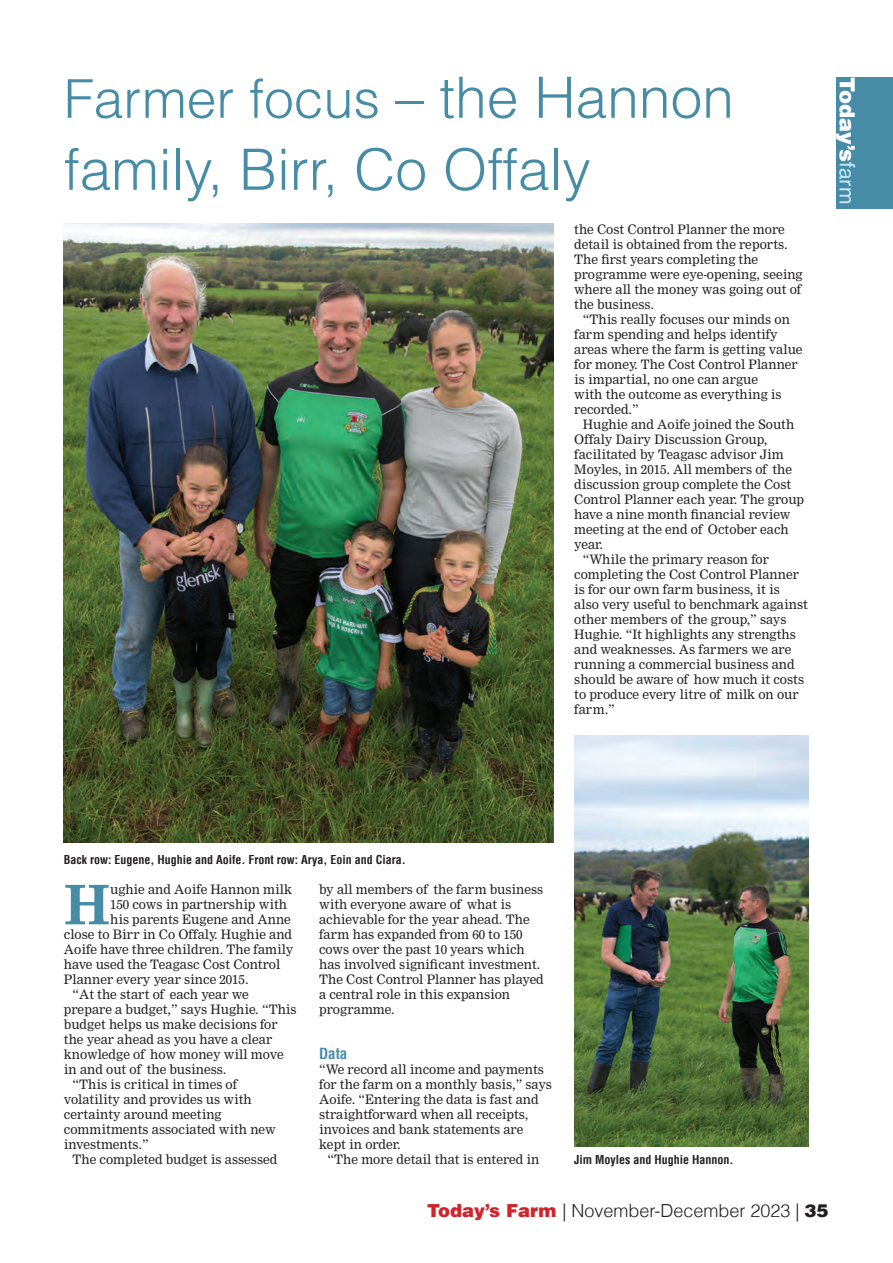
<style>
.page{position:relative;width:893px;height:1263px;background:#fff}
.page>*{position:absolute;margin:0;border:0;box-sizing:border-box;transform-origin:0 0}
.t1{font:300 57px "Helvetica LT";color:#468ca6}
.t2{font:300 53.55px "Helvetica LT";color:#468ca6}
.t3{font:700 53.4px "Nimrod";color:#468ca6}
.t4{font:900 21px "Helvetica LT";color:#fff}
.t5{font:300 18px "Helvetica LT";color:#231f20}
.t6{font:700 condensed 15px "Helvetica LT";color:#468ca6}
.t7{font:12.75px/15px "Nimrod";color:#231f20}
.t8{font:700 condensed 12px "Helvetica LT";color:#231f20}
.s1{font-size:57px}
.s2{font-weight:400;color:#c6eafa}
.s3{font-weight:900;color:#d1232a}
.s4{font-weight:900}
</style>
<div class="page">
<div style="left:836px;top:77px;width:57px;height:131px;background:#468ca6"></div>
<img style="left:64px;top:224px;width:489px;height:618px">
<img style="left:574px;top:736px;width:234px;height:411px">
<h1 class="t2" style="left:64px;top:65px;width:672px">Farmer focus <span class="s1">– the Hannon</span></h1>
<h1 class="t1" style="left:64px;top:134px;width:528px">family, Birr, Co Offaly</h1>
<p class="t7" style="left:574px;top:222px;width:230px">the Cost Control Planner the more detail is obtained from the reports.<br>The first years completing the programme were eye-opening, seeing where all the money was going out of the business.</p>
<p class="t7" style="left:574px;top:312px;width:230px;text-indent:9px">“This really focuses our minds on farm spending and helps identify areas where the farm is getting value for money. The Cost Control Planner</p>
<p class="t7" style="left:574px;top:372px;width:209px">is impartial, no one can argue with the outcome as everything is recorded.”</p>
<p class="t7" style="left:574px;top:417px;width:231px;text-indent:9px">Hughie and Aoife joined the South<br>Offaly Dairy Discussion Group, facilitated by Teagasc advisor Jim<br>Moyles, in 2015. All members of the discussion group complete the Cost<br>Control Planner each year. The group have a nine month financial review meeting at the end of October each year.</p>
<p class="t7" style="left:574px;top:552px;width:235px;text-indent:9px">“While the primary reason for completing the Cost Control Planner is for our own farm business, it is also very useful to benchmark against other members of the group,” says<br>Hughie. “It highlights any strengths and weaknesses. As farmers we are running a commercial business and should be aware of how much it costs to produce every litre of milk on our farm.”</p>
<h3 class="t4" style="left:861px;top:77px;width:128px;rotate:90deg">Today’s<span class="s2">farm</span></h3>
<p class="t8" style="left:64px;top:852px;width:343px">Back row: Eugene, Hughie and Aoife. Front row: Arya, Eoin and Ciara.</p>
<p class="t3" style="left:64px;top:873px;width:48px">H</p>
<p class="t7" style="left:110px;top:882px;width:183px">ughie and Aoife Hannon milk<br>150 cows in partnership with his parents Eugene and Anne</p>
<p class="t7" style="left:64px;top:927px;width:230px">close to Birr in Co Offaly. Hughie and</p>
<p class="t7" style="left:64px;top:942px;width:231px">Aoife have three children. The family</p>
<p class="t7" style="left:64px;top:957px;width:218px">have used the Teagasc Cost Control</p>
<p class="t7" style="left:64px;top:972px;width:186px">Planner every year since 2015.</p>
<p class="t7" style="left:72px;top:987px;width:178px">“At the start of each year we</p>
<p class="t7" style="left:64px;top:1002px;width:234px">prepare a budget,” says Hughie. “This</p>
<p class="t7" style="left:64px;top:1017px;width:215px">budget helps us make decisions for</p>
<p class="t7" style="left:64px;top:1032px;width:210px">the year ahead as you have a clear</p>
<p class="t7" style="left:64px;top:1047px;width:221px">knowledge of how money will move</p>
<p class="t7" style="left:64px;top:1062px;width:164px">in and out of the business.</p>
<p class="t7" style="left:72px;top:1077px;width:166px">“This is critical in times of</p>
<p class="t7" style="left:64px;top:1092px;width:189px">volatility and provides us with</p>
<p class="t7" style="left:64px;top:1107px;width:159px">certainty around meeting</p>
<p class="t7" style="left:64px;top:1122px;width:213px">commitments associated with new</p>
<p class="t7" style="left:64px;top:1137px;width:86px">investments.”</p>
<p class="t7" style="left:72px;top:1152px;width:206px">The completed budget is assessed</p>
<p class="t7" style="left:319px;top:882px;width:226px">by all members of the farm business with everyone aware of what is achievable for the year ahead. The farm has expanded from 60 to 150 cows over the past 10 years which has involved significant investment.<br>The Cost Control Planner has played a central role in this expansion programme.</p>
<h3 class="t6" style="left:319px;top:1044px;width:30px">Data</h3>
<p class="t7" style="left:319px;top:1062px;width:234px">“We record all income and payments for the farm on a monthly basis,” says<br>Aoife. “Entering the data is fast and straightforward when all receipts, invoices and bank statements are kept in order.</p>
<p class="t7" style="left:328px;top:1152px;width:213px">“The more detail that is entered in</p>
<p class="t8" style="left:574px;top:1152px;width:161px">Jim Moyles and Hughie Hannon.</p>
<p class="t5" style="left:427px;top:1199px;width:403px"><span class="s3">Today’s Farm</span> | November-December 2023 | <span class="s4">35</span></p>
</div>
